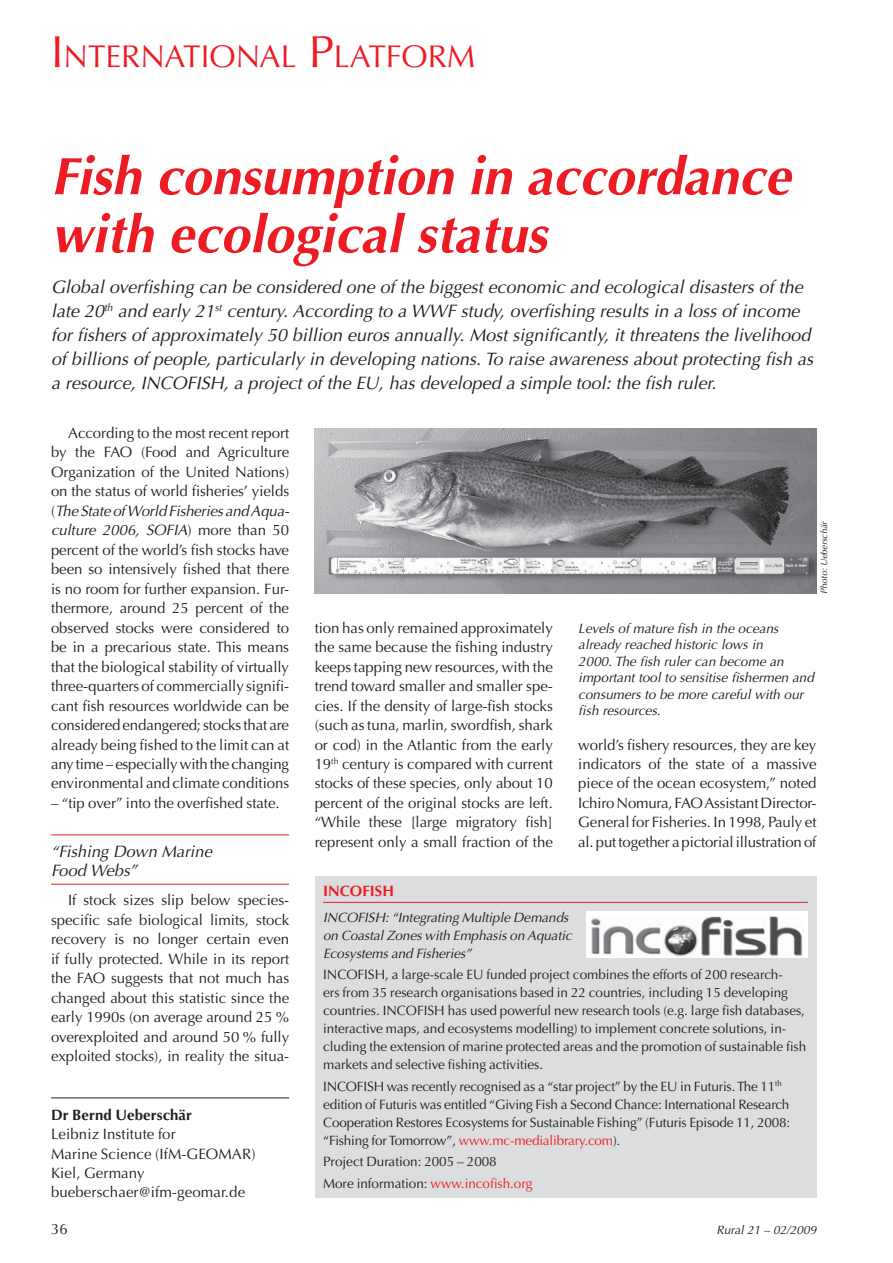
<style>
.page{position:relative;width:893px;height:1263px;background:#fff}
.page>*{position:absolute;margin:0;border:0;box-sizing:border-box;transform-origin:0 0}
.t1{font:italic 700 52.5px/58.1px "Optima";color:#ed1c24}
.t2{font:31.5px "Optima";color:#ed1c24}
.t3{font:italic 18px/24px "Optima";color:#231f20}
.t4{font:italic 16.5px/19.5px "Optima";color:#231f20}
.t5{font:15px/19.5px "Optima";letter-spacing:-.005em;color:#231f20;text-align:justify}
.t6{font:700 15px "Optima";letter-spacing:.005em;color:#231f20}
.t7{font:700 15px "Optima";color:#ed1c24}
.t8{font:13.5px/18px "Optima";letter-spacing:-.005em;color:#231f20}
.t9{font:italic 13.5px/16.5px "Optima";color:#231f20}
.t10{font:italic 12px "Optima";color:#231f20}
.t11{font:italic 9px "Optima";color:#231f20}
.s1{font-size:45px}
.s2{font-style:italic}
.s3{color:#ed1c24}
</style>
<div class="page">
<hr style="left:51px;top:834px;width:238px;height:1px;background:#ed1c24">
<hr style="left:51px;top:884px;width:238px;height:1px;background:#ed1c24">
<hr style="left:51px;top:1097px;width:238px;height:1px;background:#231f20">
<img style="left:315px;top:428px;width:501px;height:166px">
<div style="left:315px;top:876px;width:501px;height:321px;background:#dcddde"></div>
<hr style="left:323px;top:902px;width:485px;height:1px;background:#ed1c24">
<div style="left:587px;top:912px;width:221px;height:46px;background:#fff"></div>
<img style="left:591px;top:916px;width:213px;height:41px">
<h2 class="t2" style="left:51px;top:43px;width:426px"><span class="s1">I</span>NTERNATIONAL <span class="s1">P</span>LATFORM</h2>
<h1 class="t1" style="left:51px;top:152px;width:741px">Fish consumption in accordance with ecological status</h1>
<p class="t3" style="left:51px;top:277px;width:764px">Global overfishing can be considered one of the biggest economic and ecological disasters of the late 20<sup>th</sup> and early 21<sup>st</sup> century. According to a WWF study, overfishing results in a loss of income for fishers of approximately 50 billion euros annually. Most significantly, it threatens the livelihood of billions of people, particularly in developing nations. To raise awareness about protecting fish as a resource, INCOFISH, a project of the EU, has developed a simple tool: the fish ruler.</p>
<p class="t5" style="left:51px;top:424px;width:240px;text-indent:17px">According to the most recent report by the FAO (Food and Agriculture Organization of the United Nations) on the status of world fisheries’ yields (<span class="s2">The State of World Fisheries and Aqua&shy;culture 2006, SOFIA</span>) more than 50 percent of the world’s fish stocks have been so intensively fished that there is no room for further expansion. Fur&shy;thermore, around 25 percent of the observed stocks were considered to be in a precarious state. This means that the biological stability of virtually three-quarters of commercially signifi&shy;cant fish resources worldwide can be considered endangered; stocks that are already being fished to the limit can at any time – especially with the changing environmental and climate conditions</p>
<p class="t5" style="left:51px;top:794px;width:230px">– “tip over” into the overfished state.</p>
<p class="t4" style="left:51px;top:843px;width:162px">“Fishing Down Marine<br>Food Webs”</p>
<p class="t5" style="left:51px;top:892px;width:240px;text-indent:17px">If stock sizes slip below species&shy;specific safe biological limits, stock recovery is no longer certain even if fully protected. While in its report the FAO suggests that not much has changed about this statistic since the early 1990s (on average around 25 % overexploited and around 50 % fully exploited stocks), in reality the situa-</p>
<p class="t6" style="left:51px;top:1108px;width:142px">Dr Bernd Ueberschär</p>
<p class="t5" style="left:51px;top:1126px;width:206px;text-align:left">Leibniz Institute for<br>Marine Science (IfM-GEOMAR)<br>Kiel, Germany bueberschaer@ifm-geomar.de</p>
<p class="t5" style="left:315px;top:619px;width:240px">tion has only remained approximately the same because the fishing industry keeps tapping new resources, with the trend toward smaller and smaller spe&shy;cies. If the density of large-fish stocks (such as tuna, marlin, swordfish, shark or cod) in the Atlantic from the early 19<sup>th</sup> century is compared with current stocks of these species, only about 10 percent of the original stocks are left. “While these [large migratory fish] represent only a small fraction of the</p>
<p class="t11" style="left:820px;top:594px;width:74px;rotate:-90deg">Photo: Ueberschär</p>
<p class="t9" style="left:578px;top:621px;width:237px">Levels of mature fish in the oceans already reached historic lows in<br>2000. The fish ruler can become an important tool to sensitise fishermen and consumers to be more careful with our fish resources.</p>
<p class="t5" style="left:578px;top:736px;width:240px">world’s fishery resources, they are key indicators of the state of a massive piece of the ocean ecosystem,” noted Ichiro Nomura, FAO Assistant Director-General for Fisheries. In 1998, Pauly et al. put together a pictorial illustration of</p>
<p class="t7" style="left:323px;top:884px;width:72px">INCOFISH</p>
<p class="t9" style="left:323px;top:910px;width:250px;line-height:18px">INCOFISH: “Integrating Multiple Demands on Coastal Zones with Emphasis on Aquatic<br>Ecosystems and Fisheries”</p>
<p class="t8" style="left:323px;top:967px;width:485px">INCOFISH, a large-scale EU funded project combines the efforts of 200 research-<br>ers from 35 research organisations based in 22 countries, including 15 developing countries. INCOFISH has used powerful new research tools (e.g. large fish databases, interactive maps, and ecosystems modelling) to implement concrete solutions, in&shy;cluding the extension of marine protected areas and the promotion of sustainable fish markets and selective fishing activities.</p>
<p class="t8" style="left:323px;top:1078px;width:469px">INCOFISH was recently recognised as a “star project” by the EU in Futuris. The 11<sup>th </sup>edition of Futuris was entitled “Giving Fish a Second Chance: International Research Cooperation Restores Ecosystems for Sustainable Fishing” (Futuris Episode 11, 2008: “Fishing for Tomorrow”, <span class="s3">www.mc-medialibrary.com</span>).</p>
<p class="t8" style="left:323px;top:1152px;width:211px;line-height:21.5px">Project Duration: 2005 – 2008<br>More information: <span class="s3">www.incofish.org</span></p>
<p class="t5" style="left:51px;top:1220px;width:18px">36</p>
<p class="t10" style="left:716px;top:1224px;width:101px">Rural 21 – 02/2009</p>
</div>
